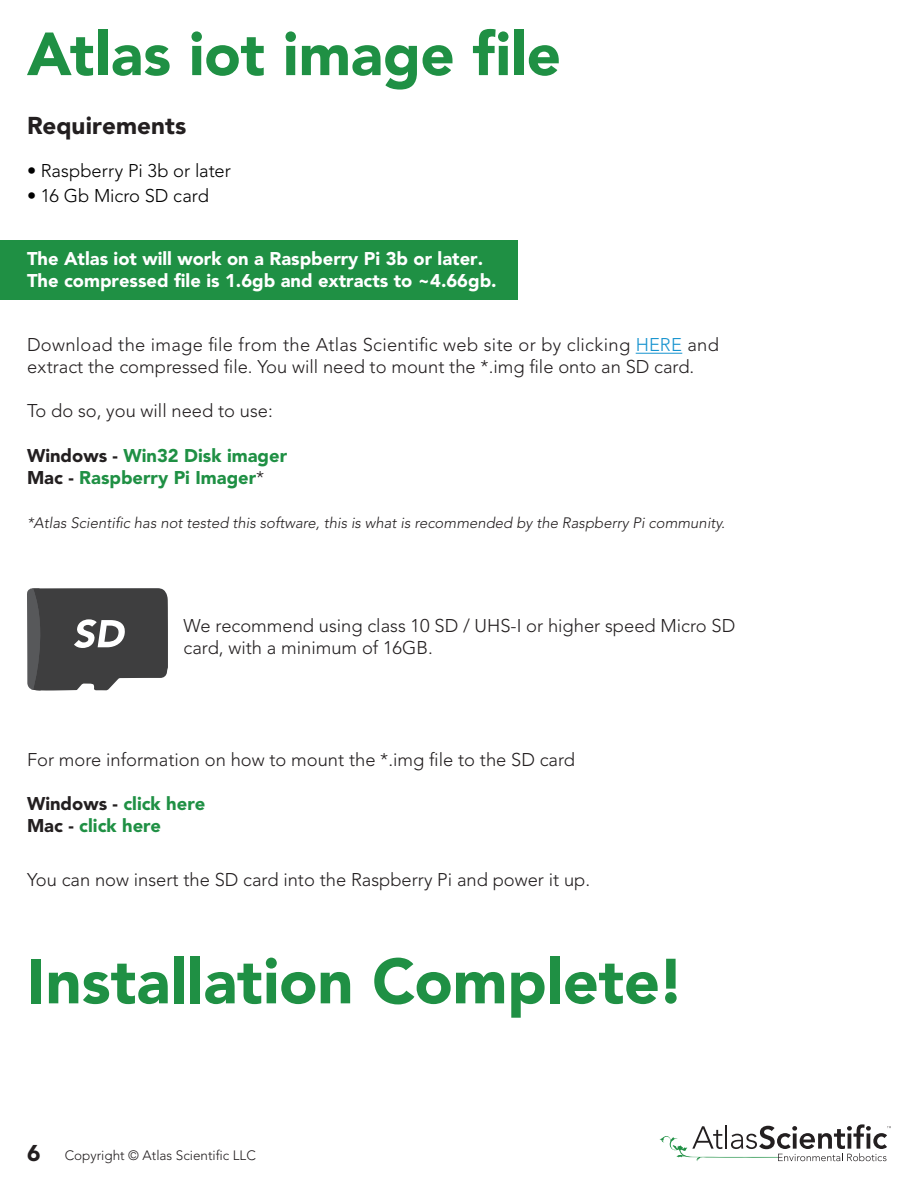
<style>
.page{position:relative;width:918px;height:1188px;background:#fff}
.page>*{position:absolute;margin:0;border:0;box-sizing:border-box;transform-origin:0 0}
.t1{font:900 63px "Avenir";color:#1f9044}
.t2{font:900 60.15px "Avenir";color:#1f9044}
.t3{font:900 24.15px "Avenir";color:#231f20}
.t4{font:300 18.3px/22px "Avenir";color:#231f20}
.t5{font:900 18.3px "Avenir";color:#fff}
.t6{font:900 18.3px "Avenir";color:#1f9044}
.t7{font:300 18.3px "Avenir";color:#000}
.t8{font:italic 300 15px "Avenir";color:#231f20}
.t9{font:300 13.5px "Avenir";color:#231f20}
.s1{color:#1793cf}
.s2{color:#231f20}
.s3{font-weight:300;color:#231f20}
.s4{font-weight:900;font-size:22.65px}
</style>
<div class="page">
<div style="left:0;top:240px;width:517px;height:59px;background:#1f9044"></div>
<hr style="left:636px;top:353px;width:46px;height:1px;background:#1793cf">
<svg style="left:27px;top:588px;width:141px;height:103px;background:#575758"></svg>
<svg style="left:660px;top:1124px;width:231px;height:37px"></svg>
<p class="t2" style="left:27px;top:18px;width:536px">Atlas iot image file</p>
<p class="t3" style="left:27px;top:111px;width:161px">Requirements</p>
<p class="t7" style="left:27px;top:160px;width:205px">• Raspberry Pi 3b or later</p>
<p class="t7" style="left:27px;top:185px;width:183px">• 16 Gb Micro SD card</p>
<p class="t5" style="left:27px;top:248px;width:458px">The Atlas iot will work on a Raspberry Pi 3b or later.</p>
<p class="t5" style="left:27px;top:270px;width:471px">The compressed file is 1.6gb and extracts to ~4.66gb.</p>
<p class="t4" style="left:27px;top:334px;width:694px">Download the image file from the Atlas Scientific web site or by clicking <span class="s1">HERE</span> and extract the compressed file. You will need to mount the *.img file onto an SD card.</p>
<p class="t4" style="left:27px;top:400px;width:247px">To do so, you will need to use:</p>
<p class="t6" style="left:27px;top:444px;width:262px"><span class="s2">Windows -</span> Win32 Disk imager</p>
<p class="t6" style="left:27px;top:466px;width:239px"><span class="s2">Mac -</span> Raspberry Pi Imager<span class="s3">*</span></p>
<p class="t8" style="left:27px;top:514px;width:700px">*Atlas Scientific has not tested this software, this is what is recommended by the Raspberry Pi community.</p>
<p class="t4" style="left:184px;top:614px;width:553px">We recommend using class 10 SD / UHS-I or higher speed Micro SD card, with a minimum of 16GB.</p>
<p class="t4" style="left:27px;top:749px;width:550px">For more information on how to mount the *.img file to the SD card</p>
<p class="t6" style="left:27px;top:792px;width:180px"><span class="s2">Windows -</span> click here</p>
<p class="t6" style="left:27px;top:814px;width:136px"><span class="s2">Mac -</span> click here</p>
<p class="t4" style="left:27px;top:869px;width:565px">You can now insert the SD card into the Raspberry Pi and power it up.</p>
<p class="t1" style="left:27px;top:943px;width:659px">Installation Complete!</p>
<p class="t9" style="left:27px;top:1148px;width:230px"><span class="s4">6</span> Copyright © Atlas Scientific LLC</p>
</div>
